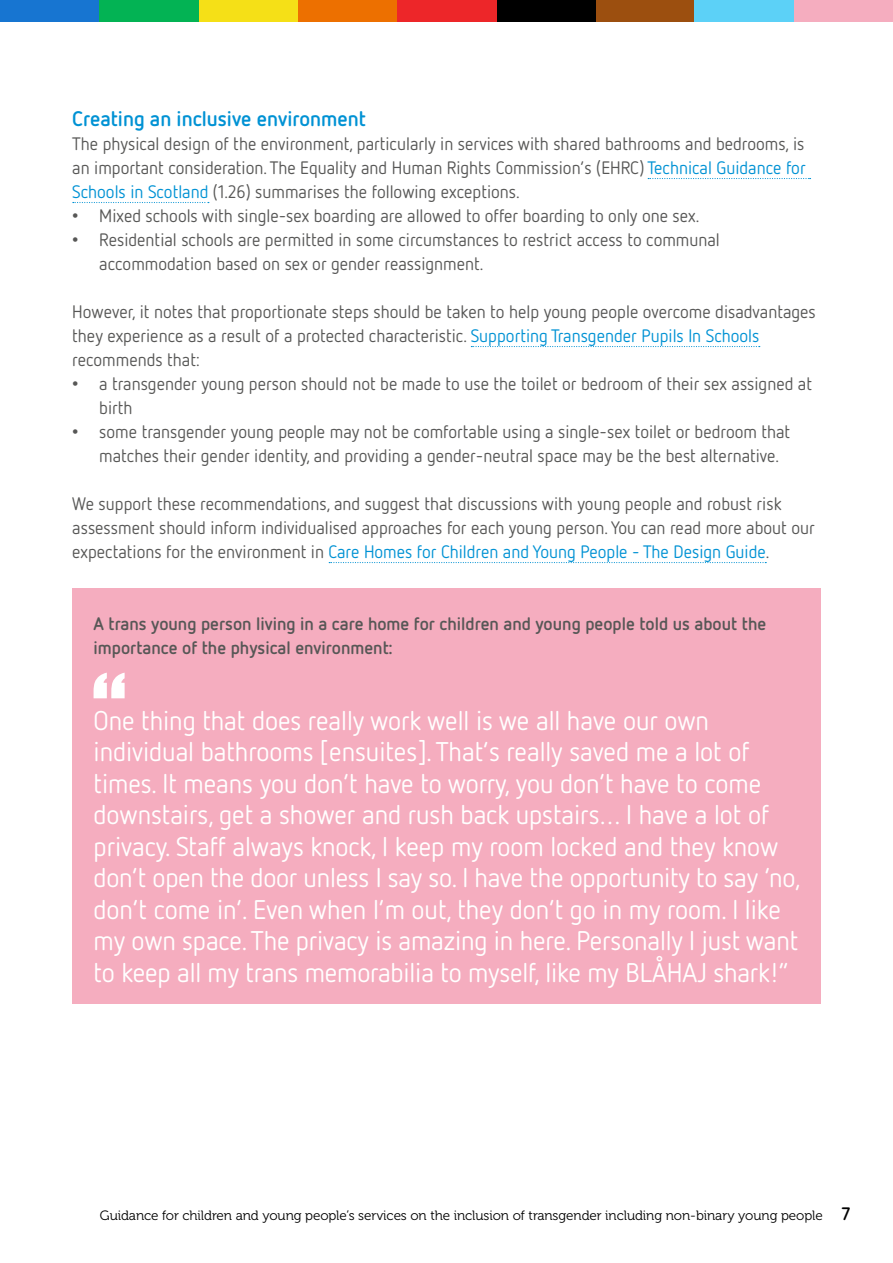
<style>
.page{position:relative;width:893px;height:1263px;background:#fff}
.page>*{position:absolute;margin:0;border:0;box-sizing:border-box;transform-origin:0 0}
.Pullquote{font:27px/31.5px "Netto OT";letter-spacing:-.005em;color:#fff}
.Subheading_Netto{font:700 21px "Netto OT";color:#0092d4}
.Body{font:18px/24px "Netto OT";color:#575756}
.Body_before_bullet{font:18px/24px "Netto OT";color:#575756;text-align:justify}
.Subheading_Netto_sm{font:700 18px/24px "Netto OT";color:#575756}
.t1{font:13.5px "Museo 300";letter-spacing:-.005em;color:#000}
.s1{color:#0092d4}
.s2{font-family:"Arial"}
.s3{font-family:"Netto OT";font-weight:700;font-size:18px}
</style>
<div class="page">
<div style="left:298px;top:0;width:99px;height:21px;background:#ed7000"></div>
<div style="left:595px;top:0;width:99px;height:21px;background:#9c4f0f"></div>
<div style="left:0;top:0;width:99px;height:21px;background:#1775d1"></div>
<div style="left:496px;top:0;width:99px;height:21px;background:#000"></div>
<div style="left:794px;top:0;width:99px;height:21px;background:#f5adbf"></div>
<div style="left:198px;top:0;width:100px;height:21px;background:#f5e017"></div>
<div style="left:397px;top:0;width:99px;height:21px;background:#ed2629"></div>
<div style="left:694px;top:0;width:100px;height:21px;background:#5cd1f7"></div>
<div style="left:99px;top:0;width:99px;height:21px;background:#03b354"></div>
<svg style="left:648px;top:178px;width:163px;height:1px"></svg>
<svg style="left:73px;top:202px;width:136px;height:1px"></svg>
<svg style="left:471px;top:346px;width:289px;height:1px"></svg>
<svg style="left:329px;top:562px;width:437px;height:1px"></svg>
<div style="left:72px;top:588px;width:749px;height:415px;background:#f5adbf"></div>
<svg style="left:94px;top:673px;width:31px;height:25px"></svg>
<p class="Subheading_Netto" style="left:72px;top:105px;width:295px">Creating an inclusive environment</p>
<p class="Body_before_bullet" style="left:72px;top:131px;width:735px">The physical design of the environment, particularly in services with shared bathrooms and bedrooms, is an important consideration. The Equality and Human Rights Commission’s (EHRC) <span class="s1">Technical Guidance for Schools in Scotland</span> (1.26) summarises the following exceptions.</p>
<p class="Body" style="left:72px;top:203px;width:629px"><span class="s2">•</span> Mixed schools with single-sex boarding are allowed to offer boarding to only one sex.</p>
<p class="Body" style="left:99px;top:227px;width:622px;text-indent:-27px"><span class="s2">•</span> Residential schools are permitted in some circumstances to restrict access to communal accommodation based on sex or gender reassignment.</p>
<p class="Body_before_bullet" style="left:72px;top:299px;width:745px;text-align:left">However, it notes that proportionate steps should be taken to help young people overcome disadvantages they experience as a result of a protected characteristic. <span class="s1">Supporting Transgender Pupils In Schools </span>recommends that:</p>
<p class="Body" style="left:99px;top:371px;width:714px;text-indent:-27px"><span class="s2">•</span> a transgender young person should not be made to use the toilet or bedroom of their sex assigned at birth</p>
<p class="Body" style="left:99px;top:419px;width:692px;text-indent:-27px"><span class="s2">•</span> some transgender young people may not be comfortable using a single-sex toilet or bedroom that matches their gender identity, and providing a gender-neutral space may be the best alternative.</p>
<p class="Body" style="left:72px;top:491px;width:744px">We support these recommendations, and suggest that discussions with young people and robust risk assessment should inform individualised approaches for each young person. You can read more about our expectations for the environment in <span class="s1">Care Homes for Children and Young People - The Design Guide</span>.</p>
<p class="Subheading_Netto_sm" style="left:94px;top:611px;width:674px">A trans young person living in a care home for children and young people told us about the importance of the physical environment:</p>
<p class="Pullquote" style="left:94px;top:704px;width:709px">One thing that does really work well is we all have our own individual bathrooms [ensuites]. That’s really saved me a lot of times. It means you don’t have to worry, you don’t have to come downstairs, get a shower and rush back upstairs… I have a lot of privacy. Staff always knock, I keep my room locked and they know don’t open the door unless I say so. I have the opportunity to say ‘no, don’t come in’. Even when I’m out, they don’t go in my room. I like my own space. The privacy is amazing in here. Personally I just want to keep all my trans memorabilia to myself, like my BLÅHAJ shark!”</p>
<p class="t1" style="left:100px;top:1208px;width:752px">Guidance for children and young people’s services on the inclusion of transgender including non-binary young people <span class="s3">7</span></p>
</div>
